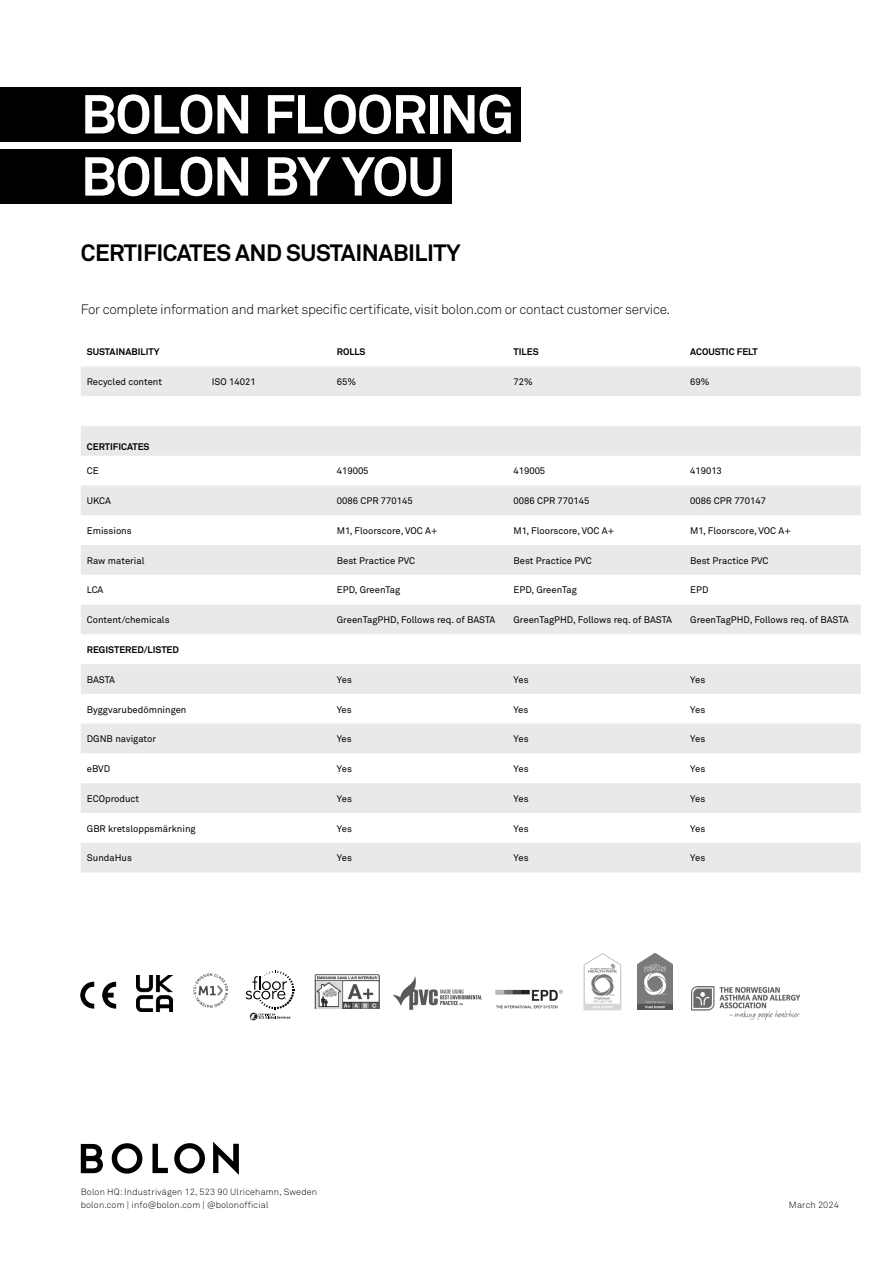
<style>
.page{position:relative;width:893px;height:1263px;background:#fff}
.page>*{position:absolute;margin:0;border:0;box-sizing:border-box;transform-origin:0 0}
.t1{font:700 54px/62.1px "Akkurat";letter-spacing:-.03em;color:#fff}
.t2{font:700 23.4px "Akkurat";letter-spacing:-.02em;color:#000}
.t3{font:300 13.5px "Akkurat";letter-spacing:-.02em;color:#000}
.t4{font:9.45px "Akkurat";color:#000}
.t5{font:700 9.45px "Akkurat";color:#000}
.t6{font:300 9px/13.8px "Akkurat";letter-spacing:.02em;color:#000}
</style>
<div class="page">
<div style="left:0;top:149px;width:451px;height:55px;background:#000"></div>
<div style="left:0;top:87px;width:521px;height:55px;background:#000"></div>
<svg style="left:81px;top:366px;width:780px;height:506px;fill:#e9e9ea"></svg>
<svg style="left:174px;top:1143px;width:31px;height:30px"></svg>
<svg style="left:112px;top:1143px;width:30px;height:30px"></svg>
<svg style="left:152px;top:1144px;width:16px;height:29px"></svg>
<svg style="left:213px;top:1142px;width:26px;height:33px"></svg>
<svg style="left:81px;top:1144px;width:22px;height:29px"></svg>
<svg style="left:246px;top:971px;width:48px;height:49px"></svg>
<img style="left:193px;top:973px;width:36px;height:35px">
<svg style="left:81px;top:981px;width:35px;height:27px"></svg>
<img style="left:393px;top:975px;width:89px;height:35px">
<img style="left:495px;top:989px;width:68px;height:20px">
<img style="left:315px;top:974px;width:64px;height:34px">
<img style="left:583px;top:954px;width:38px;height:56px">
<img style="left:637px;top:954px;width:36px;height:55px">
<img style="left:691px;top:987px;width:108px;height:32px">
<img style="left:136px;top:976px;width:36px;height:36px">
<h1 class="t1" style="left:81px;top:83px;width:435px">BOLON FLOORING<br>BOLON BY YOU</h1>
<h2 class="t2" style="left:81px;top:238px;width:381px">CERTIFICATES AND SUSTAINABILITY</h2>
<h3 class="t3" style="left:81px;top:301px;width:591px">For complete information and market specific certificate, visit bolon.com or contact customer service.</h3>
<p class="t5" style="left:87px;top:346px;width:74px">SUSTAINABILITY</p>
<p class="t5" style="left:337px;top:346px;width:30px">ROLLS</p>
<p class="t5" style="left:513px;top:346px;width:27px">TILES</p>
<p class="t5" style="left:690px;top:346px;width:69px">ACOUSTIC FELT</p>
<p class="t4" style="left:87px;top:376px;width:77px">Recycled content</p>
<p class="t4" style="left:212px;top:376px;width:45px">ISO 14021</p>
<p class="t4" style="left:337px;top:376px;width:21px">65%</p>
<p class="t4" style="left:513px;top:376px;width:21px">72%</p>
<p class="t4" style="left:690px;top:376px;width:21px">69%</p>
<p class="t5" style="left:87px;top:440px;width:64px">CERTIFICATES</p>
<p class="t4" style="left:87px;top:465px;width:13px">CE</p>
<p class="t4" style="left:337px;top:465px;width:33px">419005</p>
<p class="t4" style="left:513px;top:465px;width:33px">419005</p>
<p class="t4" style="left:690px;top:465px;width:33px">419013</p>
<p class="t4" style="left:87px;top:495px;width:26px">UKCA</p>
<p class="t4" style="left:337px;top:495px;width:77px">0086 CPR 770145</p>
<p class="t4" style="left:513px;top:495px;width:77px">0086 CPR 770145</p>
<p class="t4" style="left:690px;top:495px;width:77px">0086 CPR 770147</p>
<p class="t4" style="left:87px;top:525px;width:46px">Emissions</p>
<p class="t4" style="left:337px;top:525px;width:102px">M1, Floorscore, VOC A+</p>
<p class="t4" style="left:513px;top:525px;width:102px">M1, Floorscore, VOC A+</p>
<p class="t4" style="left:690px;top:525px;width:102px">M1, Floorscore, VOC A+</p>
<p class="t4" style="left:87px;top:554px;width:59px">Raw material</p>
<p class="t4" style="left:337px;top:554px;width:80px">Best Practice PVC</p>
<p class="t4" style="left:514px;top:554px;width:80px">Best Practice PVC</p>
<p class="t4" style="left:690px;top:554px;width:80px">Best Practice PVC</p>
<p class="t4" style="left:87px;top:584px;width:18px">LCA</p>
<p class="t4" style="left:337px;top:584px;width:65px">EPD, GreenTag</p>
<p class="t4" style="left:514px;top:584px;width:65px">EPD, GreenTag</p>
<p class="t4" style="left:690px;top:584px;width:20px">EPD</p>
<p class="t4" style="left:87px;top:614px;width:84px">Content/chemicals</p>
<p class="t4" style="left:337px;top:614px;width:160px">GreenTagPHD, Follows req. of BASTA</p>
<p class="t4" style="left:514px;top:614px;width:160px">GreenTagPHD, Follows req. of BASTA</p>
<p class="t4" style="left:690px;top:614px;width:160px">GreenTagPHD, Follows req. of BASTA</p>
<p class="t5" style="left:87px;top:644px;width:94px">REGISTERED/LISTED</p>
<p class="t4" style="left:87px;top:673px;width:30px">BASTA</p>
<p class="t4" style="left:337px;top:673px;width:17px">Yes</p>
<p class="t4" style="left:514px;top:673px;width:17px">Yes</p>
<p class="t4" style="left:690px;top:673px;width:17px">Yes</p>
<p class="t4" style="left:87px;top:703px;width:101px">Byggvarubedömningen</p>
<p class="t4" style="left:337px;top:703px;width:16px">Yes</p>
<p class="t4" style="left:514px;top:703px;width:16px">Yes</p>
<p class="t4" style="left:690px;top:703px;width:17px">Yes</p>
<p class="t4" style="left:87px;top:733px;width:71px">DGNB navigator</p>
<p class="t4" style="left:337px;top:733px;width:16px">Yes</p>
<p class="t4" style="left:514px;top:733px;width:17px">Yes</p>
<p class="t4" style="left:690px;top:733px;width:17px">Yes</p>
<p class="t4" style="left:87px;top:763px;width:25px">eBVD</p>
<p class="t4" style="left:337px;top:763px;width:17px">Yes</p>
<p class="t4" style="left:514px;top:763px;width:17px">Yes</p>
<p class="t4" style="left:690px;top:763px;width:17px">Yes</p>
<p class="t4" style="left:87px;top:792px;width:54px">ECOproduct</p>
<p class="t4" style="left:337px;top:792px;width:17px">Yes</p>
<p class="t4" style="left:514px;top:792px;width:17px">Yes</p>
<p class="t4" style="left:690px;top:792px;width:17px">Yes</p>
<p class="t4" style="left:87px;top:822px;width:110px">GBR kretsloppsmärkning</p>
<p class="t4" style="left:337px;top:822px;width:17px">Yes</p>
<p class="t4" style="left:514px;top:822px;width:17px">Yes</p>
<p class="t4" style="left:690px;top:822px;width:17px">Yes</p>
<p class="t4" style="left:87px;top:852px;width:47px">SundaHus</p>
<p class="t4" style="left:337px;top:852px;width:17px">Yes</p>
<p class="t4" style="left:514px;top:852px;width:17px">Yes</p>
<p class="t4" style="left:690px;top:852px;width:17px">Yes</p>
<p class="t6" style="left:81px;top:1184px;width:238px">Bolon HQ: Industrivägen 12, 523 90 Ulricehamn, Sweden bolon.com | info@bolon.com | @bolonofficial</p>
<p class="t6" style="left:789px;top:1198px;width:52px">March 2024</p>
</div>
